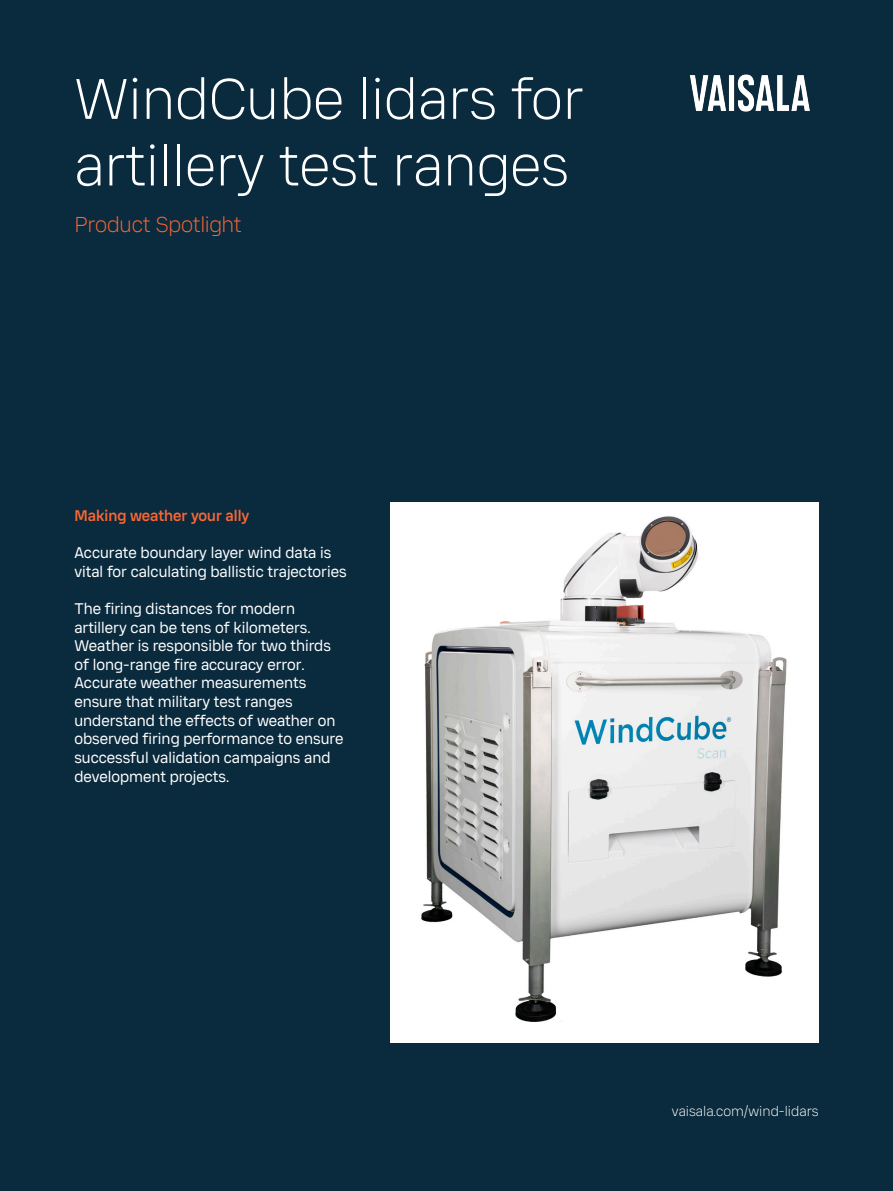
<style>
.page{position:relative;width:893px;height:1191px;background:#0a2a3d}
.page>*{position:absolute;margin:0;border:0;box-sizing:border-box;transform-origin:0 0}
.Headline_H3{font:300 55.5px/66.6px "Vaisala Sans Beta 01";color:#fff}
.Doc_Type{font:300 21px "Vaisala Sans Beta 01";letter-spacing:-.015em;color:#fb6735}
.Body{font:15px/18.6px "Vaisala Sans Beta 01";color:#fff}
.Subheading{font:500 15px "Vaisala Sans Beta 01";color:#fb6735}
.t1{font:300 13.5px "Vaisala Sans Beta 01";color:#fff}
</style>
<div class="page">
<img style="left:689px;top:74px;width:121px;height:38px">
<img style="left:391px;top:502px;width:428px;height:540px">
<p class="Headline_H3" style="left:74px;top:65px;width:511px">WindCube lidars for artillery test ranges</p>
<p class="Doc_Type" style="left:74px;top:212px;width:169px">Product Spotlight</p>
<p class="Subheading" style="left:74px;top:506px;width:177px">Making weather your ally</p>
<p class="Body" style="left:74px;top:543px;width:274px">Accurate boundary layer wind data is vital for calculating ballistic trajectories</p>
<p class="Body" style="left:74px;top:599px;width:270px">The firing distances for modern artillery can be tens of kilometers.<br>Weather is responsible for two thirds of long-range fire accuracy error.<br>Accurate weather measurements ensure that military test ranges understand the effects of weather on observed firing performance to ensure successful validation campaigns and development projects.</p>
<p class="t1" style="left:672px;top:1103px;width:148px">vaisala.com/wind-lidars</p>
</div>
